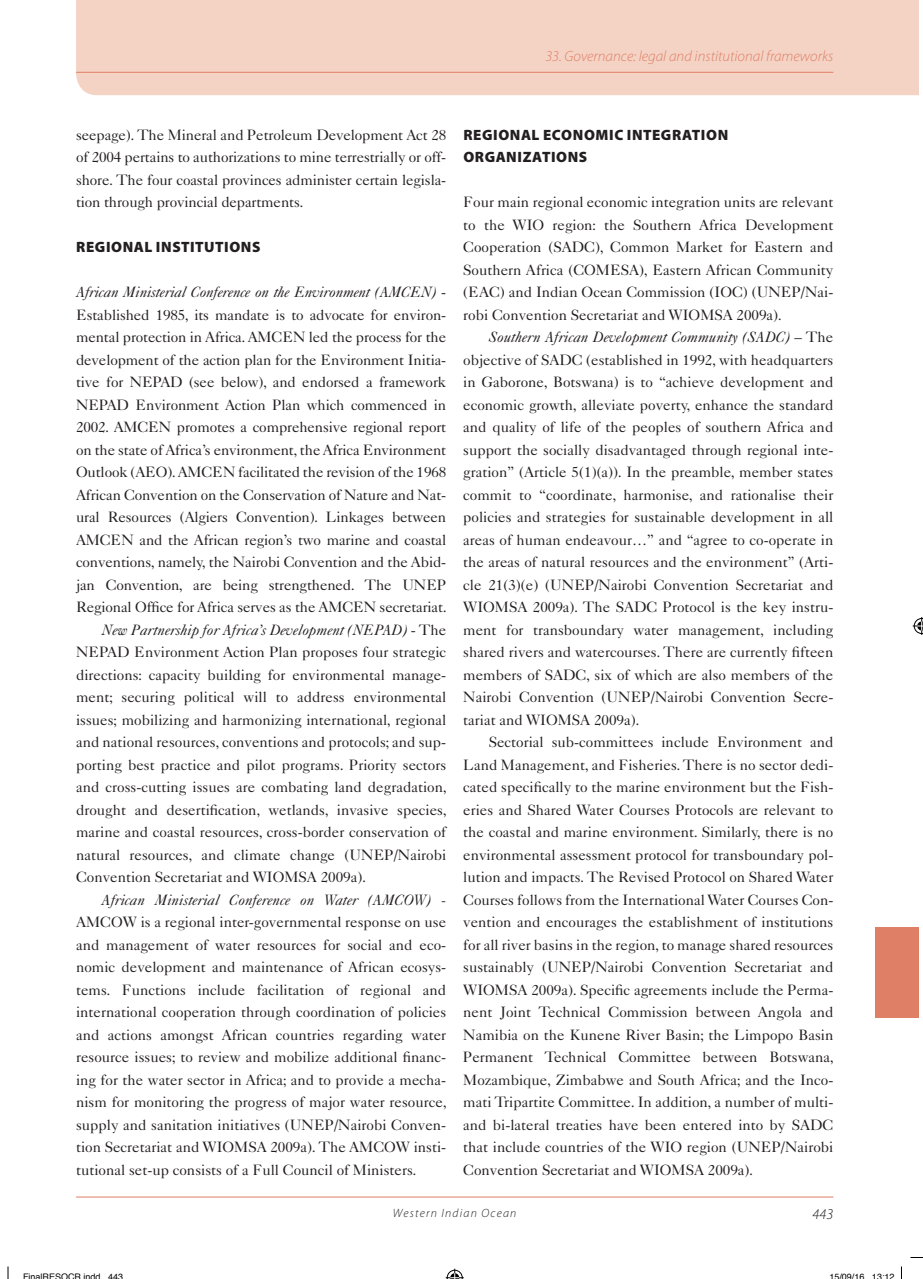
<style>
.page{position:relative;width:923px;height:1279px;background:#fff}
.page>*{position:absolute;margin:0;border:0;box-sizing:border-box;transform-origin:0 0}
.t1{font:15px/22.5px "Caslon 540 LT Std";color:#231f20;text-align:justify}
.t2{font:italic 15px "Caslon 540 LT Std";color:#231f20}
.t3{font:900 15px/22.5px "Myriad Pro";letter-spacing:.04em;color:#231f20}
.t4{font:italic 300 15px "Myriad Pro";color:#df7f66}
.t5{font:italic 300 15px "Myriad Pro";color:#231f20}
.t6{font:italic 300 12px "Myriad Pro";letter-spacing:.1em;color:#231f20}
.t7{font:9px "Helvetica";color:#000}
.s1{font-style:normal}
.s2{font-style:italic}
</style>
<div class="page">
<div style="left:76px;top:0;width:842px;height:95px;background:#f4d3c5"></div>
<hr style="left:76px;top:72px;width:757px;height:1px;background:#df7f66">
<div style="left:875px;top:927px;width:43px;height:90px;background:#df7f66"></div>
<hr style="left:76px;top:1197px;width:757px;height:1px;background:#df7f66">
<svg style="left:910px;top:1257px;width:12px;height:1px"></svg>
<svg style="left:7px;top:1266px;width:2px;height:13px"></svg>
<svg style="left:901px;top:1266px;width:1px;height:13px"></svg>
<svg style="left:445px;top:1269px;width:18px;height:10px"></svg>
<svg style="left:912px;top:617px;width:10px;height:18px"></svg>
<p class="t4" style="left:545px;top:47px;width:289px">33. Governance: legal and institutional frameworks</p>
<p class="t1" style="left:76px;top:123px;width:371px">seepage). The Mineral and Petroleum Development Act 28 of 2004 pertains to authorizations to mine terrestrially or off&shy;shore. The four coastal provinces administer certain legisla&shy;tion through provincial departments.</p>
<p class="t3" style="left:76px;top:235px;width:186px">REGIONAL INSTITUTIONS</p>
<p class="t2" style="left:76px;top:283px;width:371px">African Ministerial Conference on the Environment (AMCEN) <span class="s1">-</span></p>
<p class="t1" style="left:76px;top:303px;width:371px">Established 1985, its mandate is to advocate for environ-</p>
<p class="t1" style="left:76px;top:326px;width:371px">mental protection in Africa. AMCEN led the process for the</p>
<p class="t1" style="left:76px;top:348px;width:371px">development of the action plan for the Environment Initia-</p>
<p class="t1" style="left:76px;top:371px;width:371px">tive for NEPAD (see below), and endorsed a framework</p>
<p class="t1" style="left:76px;top:393px;width:371px">NEPAD Environment Action Plan which commenced in</p>
<p class="t1" style="left:76px;top:416px;width:371px">2002. AMCEN promotes a comprehensive regional report</p>
<p class="t1" style="left:76px;top:438px;width:371px">on the state of Africa’s environment, the Africa Environment</p>
<p class="t1" style="left:76px;top:461px;width:371px">Outlook (AEO). AMCEN facilitated the revision of the 1968</p>
<p class="t1" style="left:76px;top:483px;width:371px">African Convention on the Conservation of Nature and Nat-</p>
<p class="t1" style="left:76px;top:506px;width:371px">ural Resources (Algiers Convention). Linkages between</p>
<p class="t1" style="left:76px;top:528px;width:371px">AMCEN and the African region’s two marine and coastal</p>
<p class="t1" style="left:76px;top:551px;width:371px">conventions, namely, the Nairobi Convention and the Abid-</p>
<p class="t1" style="left:76px;top:573px;width:371px">jan Convention, are being strengthened. The UNEP</p>
<p class="t1" style="left:76px;top:596px;width:372px">Regional Office for Africa serves as the AMCEN secretariat.</p>
<p class="t2" style="left:102px;top:621px;width:346px">New Partnership for Africa’s Development (NEPAD) <span class="s1">- The</span></p>
<p class="t1" style="left:76px;top:641px;width:371px">NEPAD Environment Action Plan proposes four strategic</p>
<p class="t1" style="left:76px;top:663px;width:371px">directions: capacity building for environmental manage-</p>
<p class="t1" style="left:76px;top:686px;width:371px">ment; securing political will to address environmental</p>
<p class="t1" style="left:76px;top:708px;width:371px">issues; mobilizing and harmonizing international, regional</p>
<p class="t1" style="left:76px;top:731px;width:371px">and national resources, conventions and protocols; and sup-</p>
<p class="t1" style="left:76px;top:753px;width:371px">porting best practice and pilot programs. Priority sectors</p>
<p class="t1" style="left:76px;top:776px;width:372px">and cross-cutting issues are combating land degradation,</p>
<p class="t1" style="left:76px;top:798px;width:372px">drought and desertification, wetlands, invasive species,</p>
<p class="t1" style="left:76px;top:821px;width:371px">marine and coastal resources, cross-border conservation of</p>
<p class="t1" style="left:76px;top:843px;width:371px">natural resources, and climate change (UNEP/Nairobi</p>
<p class="t1" style="left:76px;top:866px;width:291px">Convention Secretariat and WIOMSA 2009a).</p>
<p class="t2" style="left:102px;top:891px;width:346px">African Ministerial Conference on Water (AMCOW) -</p>
<p class="t1" style="left:76px;top:911px;width:372px">AMCOW is a regional inter-governmental response on use and management of water resources for social and eco&shy;nomic development and maintenance of African ecosys&shy;tems. Functions include facilitation of regional and international cooperation through coordination of policies and actions amongst African countries regarding water resource issues; to review and mobilize additional financ&shy;ing for the water sector in Africa; and to provide a mecha&shy;nism for monitoring the progress of major water resource, supply and sanitation initiatives (UNEP/Nairobi Conven&shy;tion Secretariat and WIOMSA 2009a). The AMCOW insti&shy;tutional set-up consists of a Full Council of Ministers.</p>
<p class="t3" style="left:463px;top:123px;width:266px;text-indent:109px">NOMIC INTEGRATION<br>ORGANIZATIONS</p>
<p class="t1" style="left:463px;top:191px;width:371px">Four main regional economic integration units are relevant to the WIO region: the Southern Africa Development Cooperation (SADC), Common Market for Eastern and Southern Africa (COMESA), Eastern African Community (EAC) and Indian Ocean Commission (IOC) (UNEP/Nai&shy;robi Convention Secretariat and WIOMSA 2009a).</p>
<p class="t1" style="left:463px;top:326px;width:371px;text-indent:26px"><span class="s2">Southern African Development Community (SADC)</span> – The objective of SADC (established in 1992, with headquarters in Gaborone, Botswana) is to “achieve development and economic growth, alleviate poverty, enhance the standard and quality of life of the peoples of southern Africa and support the socially disadvantaged through regional inte&shy;gration” (Article 5(1)(a)). In the preamble, member states commit to “coordinate, harmonise, and rationalise their policies and strategies for sustainable development in all areas of human endeavour…” and “agree to co-operate in the areas of natural resources and the environment” (Arti&shy;cle 21(3)(e) (UNEP/Nairobi Convention Secretariat and WIOMSA 2009a). The SADC Protocol is the key instru&shy;ment for transboundary water management, including shared rivers and watercourses. There are currently fifteen members of SADC, six of which are also members of the Nairobi Convention (UNEP/Nairobi Convention Secre&shy;tariat and WIOMSA 2009a).</p>
<p class="t1" style="left:463px;top:731px;width:372px;text-indent:26px">Sectorial sub-committees include Environment and Land Management, and Fisheries. There is no sector dedi&shy;cated specifically to the marine environment but the Fish&shy;eries and Shared Water Courses Protocols are relevant to the coastal and marine environment. Similarly, there is no environmental assessment protocol for transboundary pol&shy;lution and impacts. The Revised Protocol on Shared Water Courses follows from the International Water Courses Con&shy;vention and encourages the establishment of institutions for all river basins in the region, to manage shared resources sustainably (UNEP/Nairobi Convention Secretariat and WIOMSA 2009a). Specific agreements include the Perma&shy;nent Joint Technical Commission between Angola and Namibia on the Kunene River Basin; the Limpopo Basin Permanent Technical Committee between Botswana, Mozambique, Zimbabwe and South Africa; and the Inco&shy;mati Tripartite Committee. In addition, a number of multi&shy;and bi-lateral treaties have been entered into by SADC that include countries of the WIO region (UNEP/Nairobi Convention Secretariat and WIOMSA 2009a).</p>
<p class="t3" style="left:463px;top:123px;width:90px">REGIONAL ECO</p>
<p class="t6" style="left:393px;top:1206px;width:125px">Western Indian Ocean</p>
<p class="t5" style="left:812px;top:1205px;width:22px">443</p>
<p class="t7" style="left:23px;top:1270px;width:102px">FinalRESOCR indd 443</p>
<p class="t7" style="left:829px;top:1270px;width:67px">15/09/16 13:12</p>
</div>
